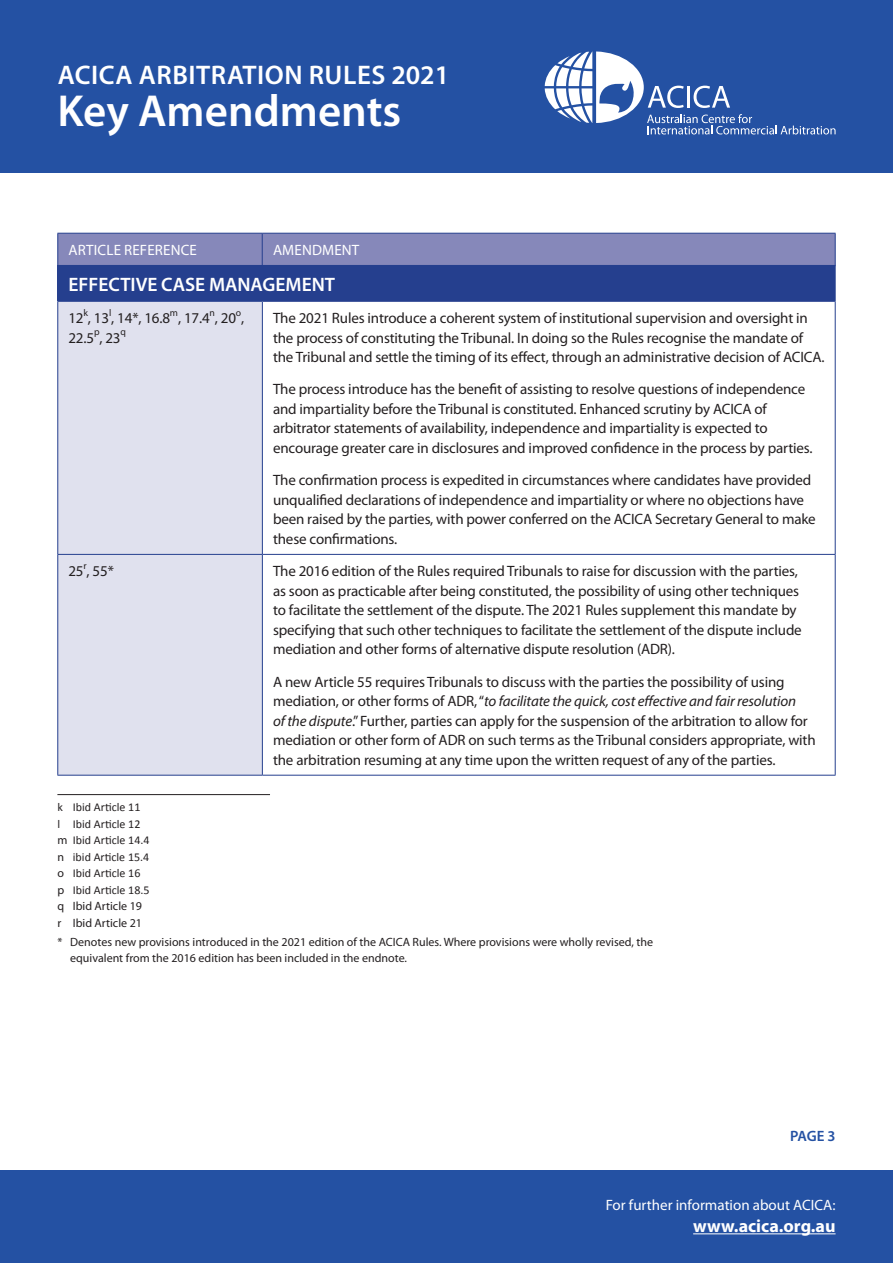
<style>
.page{position:relative;width:893px;height:1263px;background:#fff}
.page>*{position:absolute;margin:0;border:0;box-sizing:border-box;transform-origin:0 0}
.First_para{font:600 45px "Myriad Pro";color:#fff}
.First_para-2{font:600 27px "Myriad Pro";letter-spacing:.02em;color:#fff}
.Table_Heading{font:600 19.5px "Myriad Pro";color:#fff}
.t1{font:700 18px "Myriad Pro";color:#fff}
.Body_Text{font:15px/19.5px "Myriad Pro";letter-spacing:-.01em;color:#231f20}
.Body_Text-2{font:15px "Myriad Pro";letter-spacing:.005em;color:#fff}
.First_para-3{font:600 15px "Myriad Pro";color:#2451a3}
.Footnote_text{font:12px/16.5px "Myriad Pro";color:#231f20}
.Footnote_text-2{font:12px "Calibri";color:#231f20}
.Body_Text-3{font:9.75px "Myriad Pro";color:#231f20}
.s1{font-style:italic}
.s2{font-family:"Myriad Pro"}
</style>
<div class="page">
<div style="left:0;top:0;width:893px;height:172px;background:#2451a3"></div>
<div style="left:0;top:1170px;width:893px;height:93px;background:#2451a3"></div>
<hr style="left:693px;top:1233px;width:143px;height:1px;background:#fff">
<svg style="left:545px;top:51px;width:291px;height:83px"></svg>
<div style="left:58px;top:234px;width:777px;height:31px;background:#8688ba"></div>
<hr style="left:57px;top:233px;width:205px;height:1px;background:#253f8e">
<hr style="left:57px;top:234px;width:1px;height:31px;background:#253f8e">
<hr style="left:262px;top:233px;width:574px;height:1px;background:#253f8e">
<hr style="left:262px;top:234px;width:1px;height:31px;background:#253f8e">
<hr style="left:835px;top:234px;width:1px;height:31px;background:#253f8e">
<div style="left:58px;top:265px;width:777px;height:36px;background:#253f8e"></div>
<div style="left:58px;top:302px;width:204px;height:473px;background:#e0e1ee"></div>
<hr style="left:57px;top:265px;width:205px;height:1px;background:#253f8e">
<hr style="left:57px;top:266px;width:1px;height:35px;background:#253f8e">
<hr style="left:262px;top:265px;width:574px;height:1px;background:#253f8e">
<hr style="left:835px;top:266px;width:1px;height:35px;background:#253f8e">
<hr style="left:57px;top:301px;width:205px;height:1px;background:#253f8e">
<hr style="left:57px;top:302px;width:1px;height:252px;background:#253f8e">
<hr style="left:262px;top:301px;width:574px;height:1px;background:#253f8e">
<hr style="left:262px;top:302px;width:1px;height:252px;background:#253f8e">
<hr style="left:835px;top:302px;width:1px;height:252px;background:#253f8e">
<hr style="left:57px;top:554px;width:205px;height:1px;background:#253f8e">
<hr style="left:57px;top:555px;width:1px;height:220px;background:#253f8e">
<hr style="left:262px;top:554px;width:574px;height:1px;background:#253f8e">
<hr style="left:262px;top:555px;width:1px;height:220px;background:#253f8e">
<hr style="left:835px;top:555px;width:1px;height:220px;background:#253f8e">
<hr style="left:57px;top:775px;width:205px;height:1px;background:#253f8e">
<hr style="left:262px;top:775px;width:574px;height:1px;background:#253f8e">
<hr style="left:57px;top:794px;width:213px;height:1px;background:#231f20">
<p class="First_para-2" style="left:58px;top:60px;width:393px">ACICA ARBITRATION RULES 2021</p>
<p class="First_para" style="left:57px;top:86px;width:345px">Key Amendments</p>
<p class="Body_Text-2" style="left:69px;top:242px;width:130px">ARTICLE REFERENCE</p>
<p class="Body_Text-2" style="left:273px;top:242px;width:88px">AMENDMENT</p>
<p class="Table_Heading" style="left:69px;top:273px;width:268px">EFFECTIVE CASE MANAGEMENT</p>
<p class="Body_Text" style="left:68px;top:309px;width:103px">12 , 13, 14*, 16.8</p>
<p class="Body_Text-3" style="left:83px;top:307px;width:6px">k</p>
<p class="Body_Text-3" style="left:109px;top:307px;width:4px">l</p>
<p class="Body_Text-3" style="left:170px;top:307px;width:10px">m</p>
<p class="Body_Text" style="left:178px;top:309px;width:68px">, 17.4 , 20 ,</p>
<p class="Body_Text-3" style="left:210px;top:307px;width:7px">n</p>
<p class="Body_Text-3" style="left:236px;top:307px;width:7px">o</p>
<p class="Body_Text" style="left:273px;top:309px;width:553px">The 2021 Rules introduce a coherent system of institutional supervision and oversight in the process of constituting the Tribunal. In doing so the Rules recognise the mandate of the Tribunal and settle the timing of its effect, through an administrative decision of ACICA.</p>
<p class="Body_Text" style="left:273px;top:380px;width:541px">The process introduce has the benefit of assisting to resolve questions of independence and impartiality before the Tribunal is constituted. Enhanced scrutiny by ACICA of arbitrator statements of availability, independence and impartiality is expected to encourage greater care in disclosures and improved confidence in the process by parties.</p>
<p class="Body_Text" style="left:273px;top:471px;width:544px">The confirmation process is expedited in circumstances where candidates have provided unqualified declarations of independence and impartiality or where no objections have been raised by the parties, with power conferred on the ACICA Secretary General to make these confirmations.</p>
<p class="Body_Text-3" style="left:94px;top:327px;width:7px">p</p>
<p class="Body_Text-3" style="left:121px;top:327px;width:7px">q</p>
<p class="Body_Text" style="left:68px;top:328px;width:54px">22.5 , 23</p>
<p class="Body_Text-3" style="left:83px;top:560px;width:5px">r</p>
<p class="Body_Text" style="left:273px;top:562px;width:530px">The 2016 edition of the Rules required Tribunals to raise for discussion with the parties, as soon as practicable after being constituted, the possibility of using other techniques to facilitate the settlement of the dispute. The 2021 Rules supplement this mandate by specifying that such other techniques to facilitate the settlement of the dispute include mediation and other forms of alternative dispute resolution (ADR).</p>
<p class="Body_Text" style="left:273px;top:672px;width:544px">A new Article 55 requires Tribunals to discuss with the parties the possibility of using mediation, or other forms of ADR, “<span class="s1">to facilitate the quick, cost effective and fair resolution<br>of the dispute</span>.” Further, parties can apply for the suspension of the arbitration to allow for mediation or other form of ADR on such terms as the Tribunal considers appropriate, with the arbitration resuming at any time upon the written request of any of the parties.</p>
<p class="Footnote_text-2" style="left:57px;top:799px;width:85px">k Ibid Article 11</p>
<p class="Footnote_text-2" style="left:57px;top:816px;width:85px">l Ibid Article 12</p>
<p class="Footnote_text-2" style="left:57px;top:832px;width:94px"><span class="s2">m</span> Ibid Article 14.4</p>
<p class="Footnote_text-2" style="left:57px;top:849px;width:93px"><span class="s2">n</span> ibid Article 15.4</p>
<p class="Footnote_text-2" style="left:57px;top:865px;width:85px"><span class="s2">o</span> Ibid Article 16</p>
<p class="Footnote_text-2" style="left:57px;top:882px;width:94px"><span class="s2">p</span> Ibid Article 18.5</p>
<p class="Footnote_text" style="left:57px;top:898px;width:86px">q Ibid Article 19</p>
<p class="Footnote_text" style="left:57px;top:914px;width:86px">r Ibid Article 21</p>
<p class="Body_Text" style="left:68px;top:562px;width:47px">25 , 55*</p>
<p class="Footnote_text" style="left:70px;top:934px;width:584px;text-indent:-13px">* Denotes new provisions introduced in the 2021 edition of the ACICA Rules. Where provisions were wholly revised, the equivalent from the 2016 edition has been included in the endnote.</p>
<p class="First_para-3" style="left:790px;top:1128px;width:47px">PAGE 3</p>
<p class="Body_Text-2" style="left:606px;top:1197px;width:231px">For further information about ACICA:</p>
<p class="t1" style="left:693px;top:1214px;width:144px">www.acica.org.au</p>
</div>
